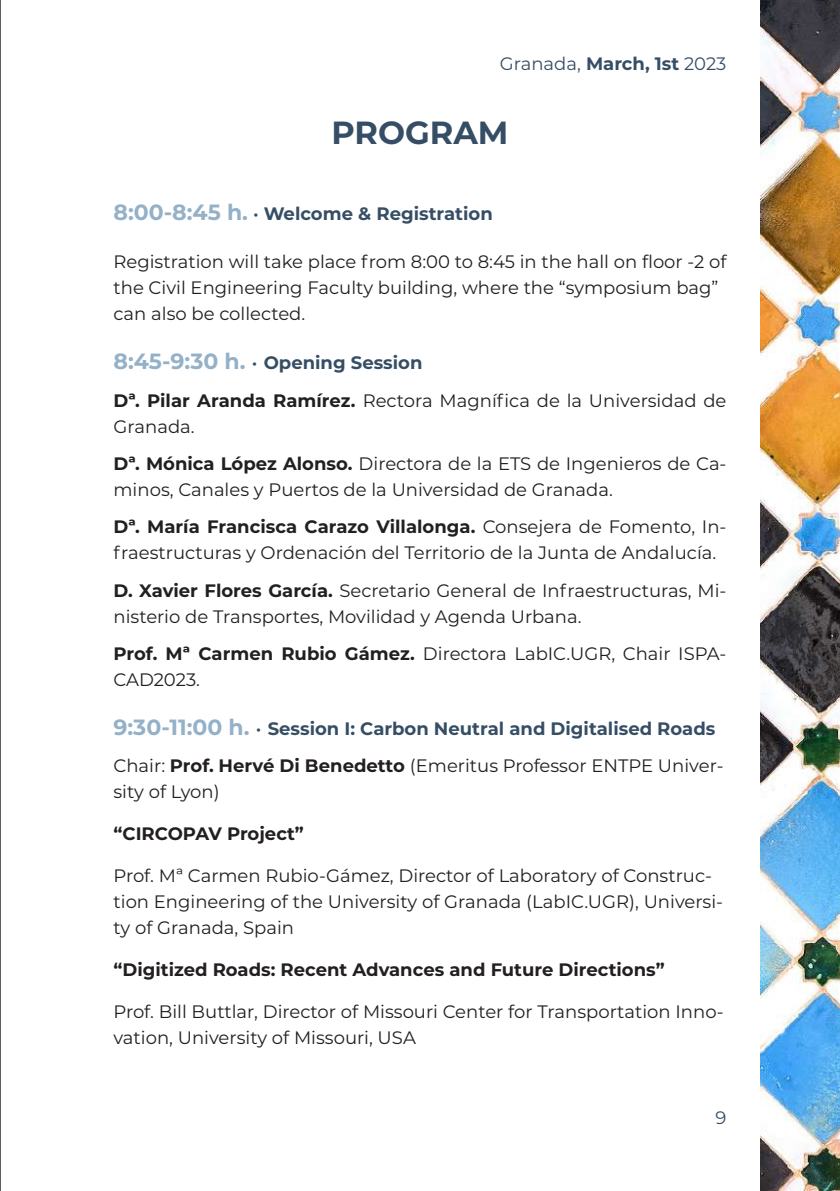
<style>
.page{position:relative;width:840px;height:1191px;background:#fff}
.page>*{position:absolute;margin:0;border:0;box-sizing:border-box;transform-origin:0 0}
.t1{font:700 32px "Montserrat";color:#364e65}
.t2{font:18px/26px "Montserrat";color:#231f20}
.t3{font:700 18px/37.4px "Montserrat";color:#364e65}
.t4{font:700 18px "Montserrat";color:#231f20}
.t5{font:18px "Montserrat";color:#364e65}
.s1{font-weight:700}
.s2{font-size:22px;color:#94b1c8}
.s3{font-weight:500}
.s4{font-weight:700;font-size:22px;color:#94b1c8}
.s5{font-weight:500;color:#364e65}
.s6{font-weight:700;color:#364e65}
.s7{font-weight:400;color:#231f20}
.s8{color:#231f20}
</style>
<div class="page">
<img style="left:760px;top:0;width:79px;height:1191px">
<hr style="left:0;top:0;width:1px;height:1191px;background:#231f20">
<p class="t5" style="left:499px;top:51px;width:228px">Granada, <span class="s1">March, 1st</span> 2023</p>
<h1 class="t1" style="left:331px;top:110px;width:178px">PROGRAM</h1>
<p class="t3" style="left:113px;top:194px;width:380px"><span class="s2">8:00-8:45 h.</span> <span class="s3">•</span> Welcome &amp; Registration</p>
<p class="t2" style="left:113px;top:248px;width:614px">Registration will take place from 8:00 to 8:45 in the hall on floor -2 of the Civil Engineering Faculty building, where the “symposium bag” can also be collected.</p>
<p class="t2" style="left:113px;top:343px;width:614px;line-height:37.4px"><span class="s4">8:45-9:30 h.</span> <span class="s5">•</span> <span class="s6">Opening Session<br></span><span class="s1">Dª. Pilar Aranda Ramírez.</span> Rectora Magnífica de la Universidad de</p>
<p class="t2" style="left:113px;top:407px;width:614px;line-height:37.4px">Granada.<br><span class="s1">Dª. Mónica López Alonso.</span> Directora de la ETS de Ingenieros de Ca-</p>
<p class="t2" style="left:113px;top:470px;width:614px;line-height:37.4px">minos, Canales y Puertos de la Universidad de Granada.<br><span class="s1">Dª. María Francisca Carazo Villalonga.</span> Consejera de Fomento, In-</p>
<p class="t2" style="left:113px;top:533px;width:614px;line-height:37.4px">fraestructuras y Ordenación del Territorio de la Junta de Andalucía.<br><span class="s1">D. Xavier Flores García.</span> Secretario General de Infraestructuras, Mi-</p>
<p class="t2" style="left:113px;top:597px;width:614px;line-height:37.4px">nisterio de Transportes, Movilidad y Agenda Urbana.<br><span class="s1">Prof. Mª Carmen Rubio Gámez.</span> Directora LabIC.UGR, Chair ISPA-</p>
<p class="t2" style="left:113px;top:666px;width:88px">CAD2023.</p>
<p class="t3" style="left:113px;top:708px;width:611px"><span class="s2">9:30-11:00 h.</span> <span class="s3">•</span> Session I: Carbon Neutral and Digitalised Roads<br><span class="s7">Chair:</span> <span class="s8">Prof. Hervé Di Benedetto</span> <span class="s7">(Emeritus Professor ENTPE Univer-</span></p>
<p class="t2" style="left:113px;top:778px;width:108px">sity of Lyon)</p>
<p class="t4" style="left:113px;top:820px;width:192px">“CIRCOPAV Project”</p>
<p class="t2" style="left:113px;top:862px;width:610px">Prof. Mª Carmen Rubio-Gámez, Director of Laboratory of Construc&shy;tion Engineering of the University of Granada (LabIC.UGR), Universi&shy;ty of Granada, Spain</p>
<p class="t4" style="left:113px;top:956px;width:552px">“Digitized Roads: Recent Advances and Future Directions”</p>
<p class="t2" style="left:113px;top:998px;width:611px">Prof. Bill Buttlar, Director of Missouri Center for Transportation Inno&shy;vation, University of Missouri, USA</p>
<p class="t5" style="left:715px;top:1105px;width:12px">9</p>
</div>
